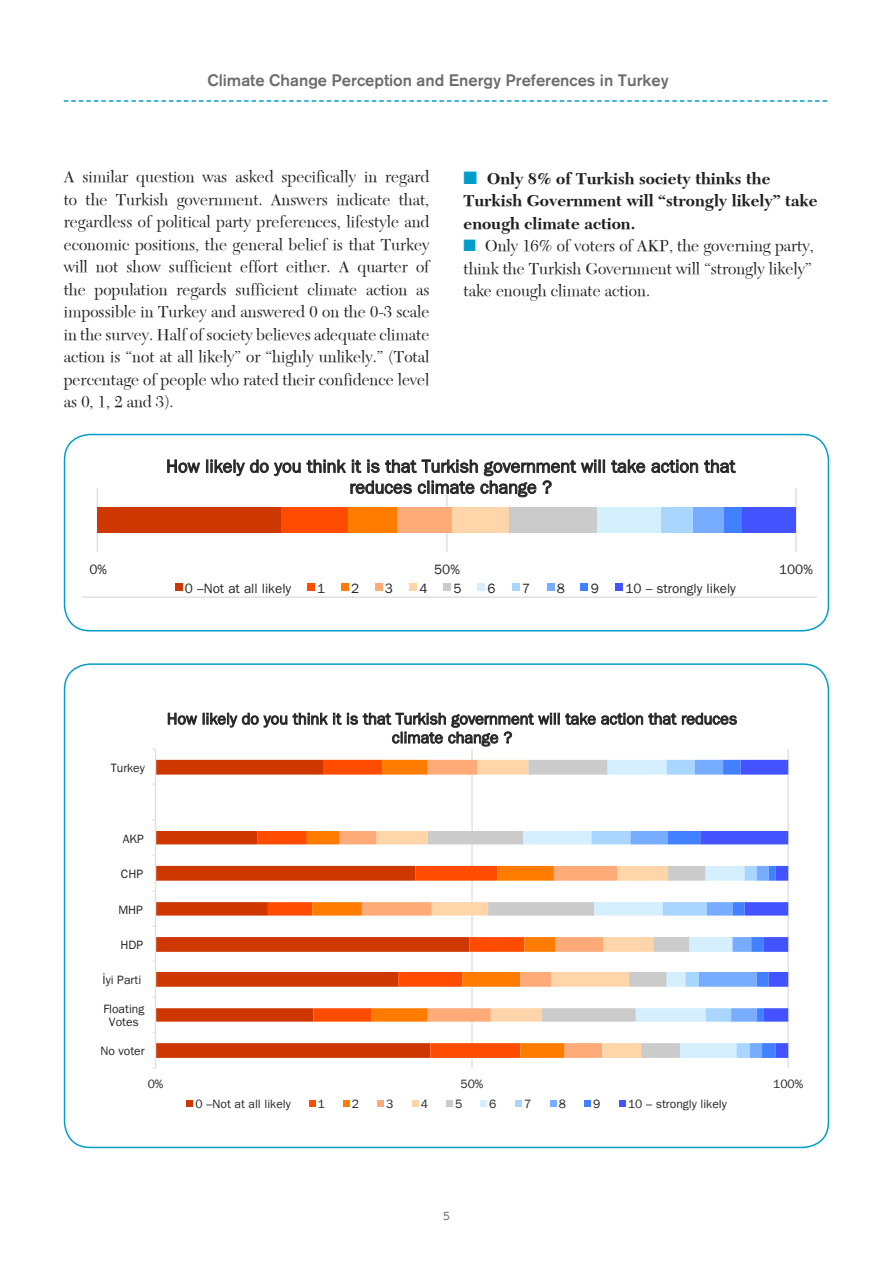
<style>
.page{position:relative;width:893px;height:1263px;background:#fff}
.page>*{position:absolute;margin:0;border:0;box-sizing:border-box;transform-origin:0 0}
.t1{font:18px/21px "Franklin Gothic";color:#262626;text-align:center}
.List_Paragraph{font:16.5px/22.5px "New Caledonia";color:#231f20;text-align:justify}
.t2{font:700 16.5px/22.5px "New Caledonia";color:#231f20}
.t3{font:500 16.5px "Volvo Sans";color:#6c6d70}
.t4{font:16.05px/18.8px "Franklin Gothic";color:#262626;text-align:center}
.t5{font:13.5px "Franklin Gothic";color:#262626}
.t6{font:700 13.5px "Courina";color:#768778}
.t7{font:12.15px/13.4px "Franklin Gothic";color:#262626;text-align:center}
.s1{color:#019ecb}
</style>
<div class="page">
<svg style="left:64px;top:100px;width:763px;height:2px"></svg>
<div style="left:64px;top:434px;width:765px;height:197px;border:2px solid #019ecb;border-radius:26px"></div>
<svg style="left:83px;top:459px;width:733px;height:139px"></svg>
<svg style="left:152px;top:712px;width:637px;height:395px"></svg>
<p class="t3" style="left:207px;top:70px;width:463px">Climate Change Perception and Energy Preferences in Turkey</p>
<p class="List_Paragraph" style="left:64px;top:166px;width:367px">A similar question was asked specifically in regard to the Turkish government. Answers indicate that, regardless of political party preferences, lifestyle and economic positions, the general belief is that Turkey will not show sufficient effort either. A quarter of the population regards sufficient climate action as impossible in Turkey and answered 0 on the 0-3 scale in the survey. Half of society believes adequate climate action is “not at all likely” or “highly unlikely.” (Total percentage of people who rated their confidence level as 0, 1, 2 and 3).</p>
<p class="t2" style="left:463px;top:167px;width:356px"><span class="s1">■</span> Only 8% of Turkish society thinks the<br>Turkish Government will “strongly likely” take enough climate action.</p>
<p class="List_Paragraph" style="left:463px;top:235px;width:352px;text-align:left"><span class="s1">■</span> Only 16% of voters of AKP, the governing party, think the Turkish Government will “strongly likely” take enough climate action.</p>
<p class="t1" style="left:166px;top:456px;width:571px">How likely do you think it is that Turkish government will take action that reduces climate change ?</p>
<p class="t5" style="left:89px;top:561px;width:19px">0%</p>
<p class="t5" style="left:434px;top:561px;width:27px">50%</p>
<p class="t5" style="left:779px;top:561px;width:35px">100%</p>
<p class="t5" style="left:185px;top:581px;width:108px">0 –Not at all likely</p>
<p class="t5" style="left:317px;top:581px;width:10px">1</p>
<p class="t5" style="left:351px;top:581px;width:10px">2</p>
<p class="t5" style="left:385px;top:581px;width:10px">3</p>
<p class="t5" style="left:420px;top:581px;width:10px">4</p>
<p class="t5" style="left:453px;top:581px;width:10px">5</p>
<p class="t5" style="left:487px;top:581px;width:10px">6</p>
<p class="t5" style="left:522px;top:581px;width:10px">7</p>
<p class="t5" style="left:557px;top:581px;width:10px">8</p>
<p class="t5" style="left:591px;top:581px;width:10px">9</p>
<p class="t5" style="left:625px;top:581px;width:112px">10 – strongly likely</p>
<p class="t7" style="left:111px;top:761px;width:36px">Turkey</p>
<p class="t4" style="left:167px;top:709px;width:572px">How likely do you think it is that Turkish government will take action that reduces climate change ?</p>
<p class="t7" style="left:123px;top:832px;width:23px">AKP</p>
<p class="t7" style="left:121px;top:867px;width:24px">CHP</p>
<p class="t7" style="left:118px;top:903px;width:26px">MHP</p>
<p class="t7" style="left:121px;top:938px;width:24px">HDP</p>
<p class="t7" style="left:103px;top:974px;width:40px">İyi Parti</p>
<p class="t7" style="left:103px;top:1002px;width:43px">Floating<br>Votes</p>
<p class="t7" style="left:100px;top:1044px;width:46px">No voter</p>
<p class="t7" style="left:148px;top:1077px;width:17px">0%</p>
<p class="t7" style="left:460px;top:1077px;width:24px">50%</p>
<p class="t7" style="left:773px;top:1077px;width:32px">100%</p>
<p class="t7" style="left:196px;top:1097px;width:97px">0 –Not at all likely</p>
<p class="t7" style="left:318px;top:1097px;width:9px">1</p>
<p class="t7" style="left:352px;top:1097px;width:9px">2</p>
<p class="t7" style="left:386px;top:1097px;width:9px">3</p>
<p class="t7" style="left:421px;top:1097px;width:9px">4</p>
<p class="t7" style="left:455px;top:1097px;width:9px">5</p>
<p class="t7" style="left:489px;top:1097px;width:9px">6</p>
<p class="t7" style="left:524px;top:1097px;width:9px">7</p>
<p class="t7" style="left:559px;top:1097px;width:9px">8</p>
<p class="t7" style="left:593px;top:1097px;width:9px">9</p>
<p class="t7" style="left:628px;top:1097px;width:100px">10 – strongly likely</p>
<p class="t6" style="left:442px;top:1209px;width:10px">5</p>
</div>
